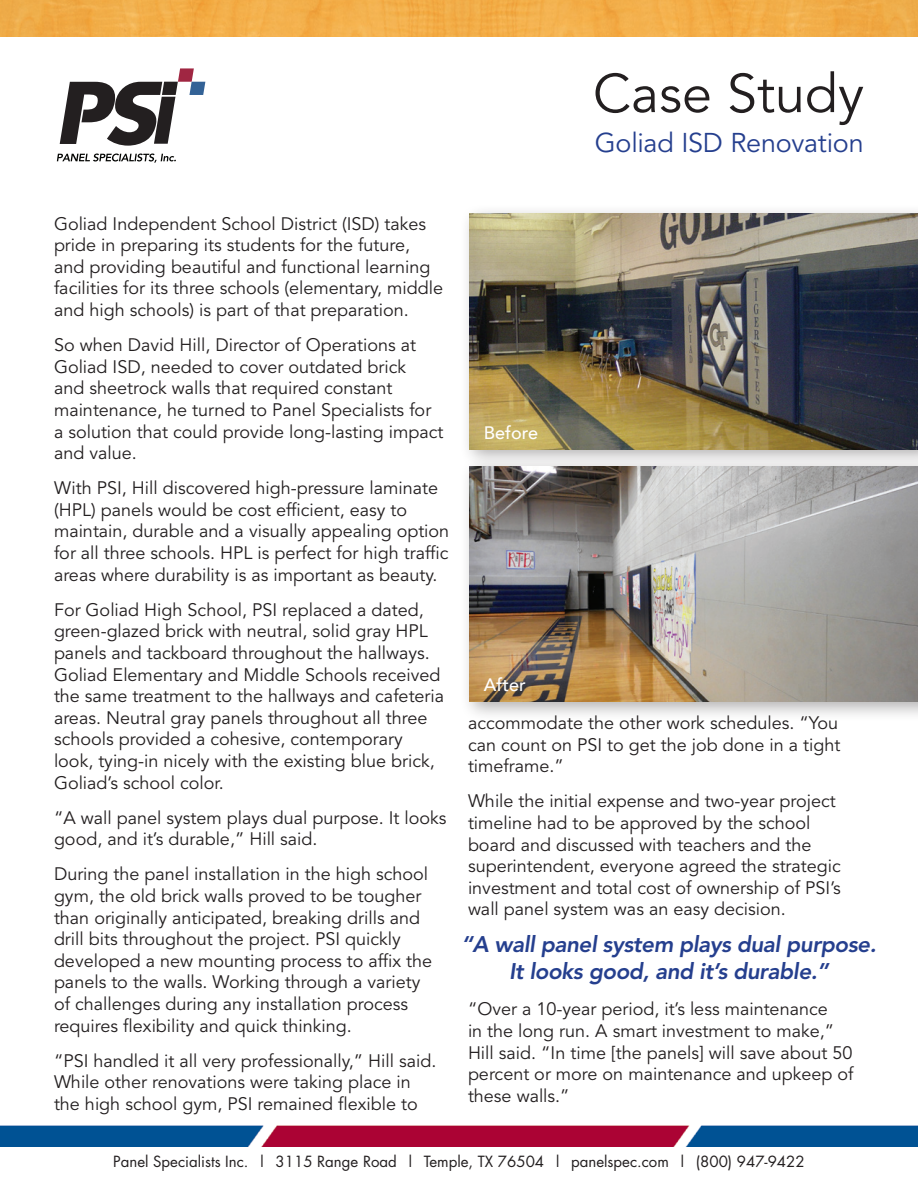
<style>
.page{position:relative;width:918px;height:1188px;background:#fff}
.page>*{position:absolute;margin:0;border:0;box-sizing:border-box;transform-origin:0 0}
.t1{font:54px "Avenir LT Std";color:#231f20}
.t2{font:27px "Avenir LT Std";letter-spacing:-.01em;color:#253f8e}
.t3{font:italic 800 22.5px/27px "Avenir LT Std";letter-spacing:-.02em;color:#253f8e;text-align:center}
.t4{font:18px/21.6px "Avenir LT Std";color:#231f20}
.t5{font:500 18px "Avenir";color:#fff}
.t6{font:15px "Futura";color:#231f20}
</style>
<div class="page">
<img style="left:0;top:1125px;width:918px;height:21px">
<svg style="left:57px;top:154px;width:119px;height:9px"></svg>
<svg style="left:60px;top:68px;width:145px;height:78px"></svg>
<img style="left:0;top:0;width:918px;height:37px">
<div style="left:459px;top:203px;width:459px;height:267px;background:#231f20;opacity:.35"></div>
<img style="left:470px;top:214px;width:448px;height:235px">
<div style="left:459px;top:456px;width:459px;height:266px;background:#231f20;opacity:.35"></div>
<img style="left:470px;top:467px;width:448px;height:235px">
<h1 class="t1" style="left:593px;top:62px;width:273px">Case Study</h1>
<h2 class="t2" style="left:595px;top:127px;width:271px">Goliad ISD Renovation</h2>
<p class="t4" style="left:54px;top:213px;width:391px">Goliad Independent School District (ISD) takes pride in preparing its students for the future, and providing beautiful and functional learning facilities for its three schools (elementary, middle and high schools) is part of that preparation.</p>
<p class="t4" style="left:54px;top:335px;width:391px">So when David Hill, Director of Operations at Goliad ISD, needed to cover outdated brick<br>and sheetrock walls that required constant maintenance, he turned to Panel Specialists for a solution that could provide long-lasting impact and value.</p>
<p class="t4" style="left:54px;top:478px;width:397px">With PSI, Hill discovered high-pressure laminate (HPL) panels would be cost efficient, easy to maintain, durable and a visually appealing option for all three schools. HPL is perfect for high traffic areas where durability is as important as beauty.</p>
<p class="t4" style="left:54px;top:599px;width:392px">For Goliad High School, PSI replaced a dated, green-glazed brick with neutral, solid gray HPL panels and tackboard throughout the hallways.<br>Goliad Elementary and Middle Schools received the same treatment to the hallways and cafeteria areas. Neutral gray panels throughout all three schools provided a cohesive, contemporary look, tying-in nicely with the existing blue brick, Goliad’s school color.</p>
<p class="t4" style="left:54px;top:807px;width:394px">“A wall panel system plays dual purpose. It looks good, and it’s durable,” Hill said.</p>
<p class="t4" style="left:54px;top:864px;width:380px">During the panel installation in the high school gym, the old brick walls proved to be tougher than originally anticipated, breaking drills and drill bits throughout the project. PSI quickly developed a new mounting process to affix the panels to the walls. Working through a variety of challenges during any installation process requires flexibility and quick thinking.</p>
<p class="t4" style="left:54px;top:1050px;width:384px">“PSI handled it all very professionally,” Hill said.<br>While other renovations were taking place in the high school gym, PSI remained flexible to</p>
<p class="t5" style="left:484px;top:417px;width:56px">Before</p>
<p class="t5" style="left:484px;top:670px;width:43px">After</p>
<p class="t4" style="left:468px;top:713px;width:374px">accommodate the other work schedules. “You can count on PSI to get the job done in a tight timeframe.”</p>
<p class="t4" style="left:468px;top:791px;width:374px">While the initial expense and two-year project timeline had to be approved by the school board and discussed with teachers and the superintendent, everyone agreed the strategic investment and total cost of ownership of PSI’s wall panel system was an easy decision.</p>
<p class="t3" style="left:461px;top:931px;width:416px">“A wall panel system plays dual purpose.<br>It looks good, and it’s durable.”</p>
<p class="t4" style="left:468px;top:999px;width:387px">“Over a 10-year period, it’s less maintenance<br>in the long run. A smart investment to make,” Hill said. “In time [the panels] will save about 50 percent or more on maintenance and upkeep of these walls.”</p>
<p class="t6" style="left:113px;top:1151px;width:693px">Panel Specialists Inc. | 3115 Range Road | Temple, TX 76504 | panelspec.com | (800) 947-9422</p>
</div>
